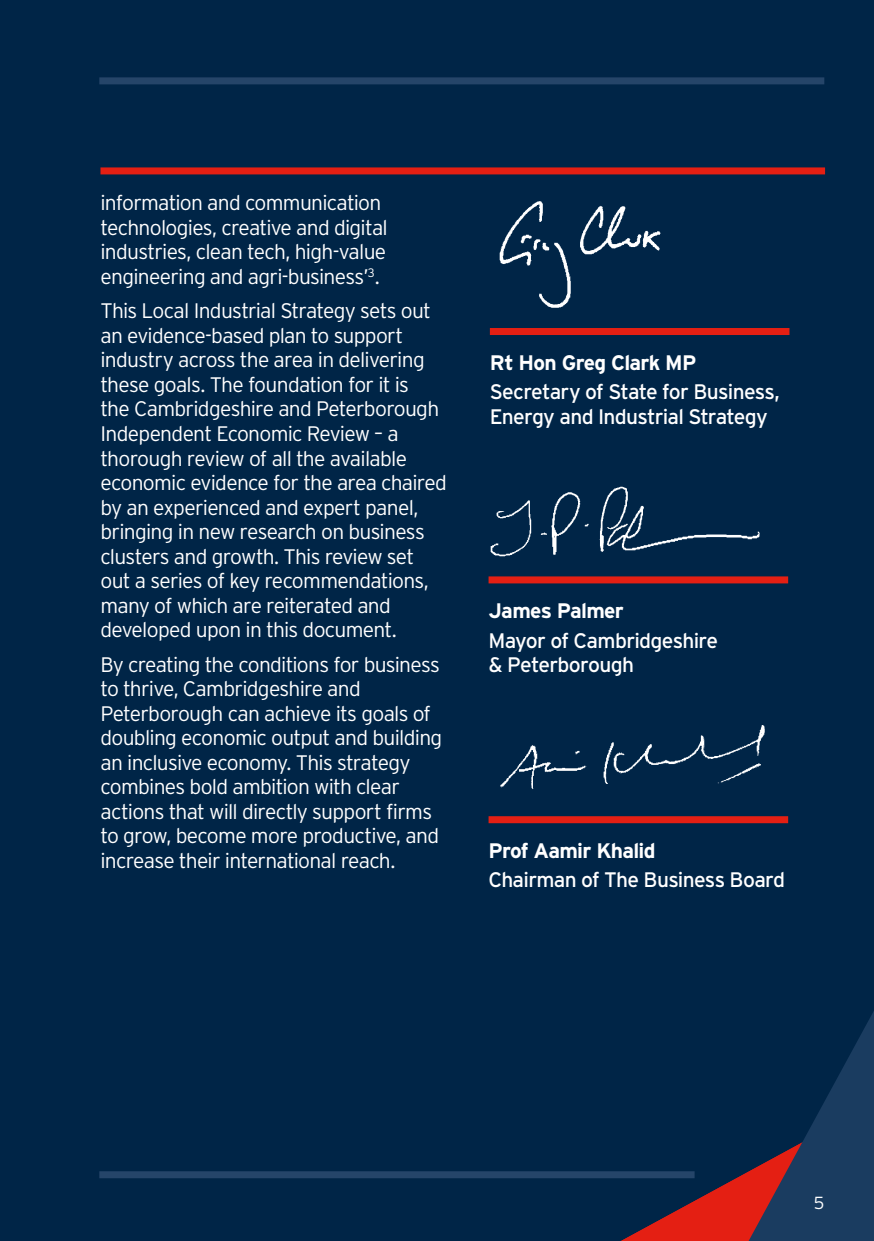
<style>
.page{position:relative;width:874px;height:1241px;background:#fff}
.page>*{position:absolute;margin:0;border:0;box-sizing:border-box;transform-origin:0 0}
.t1{font:300 21px/24.5px "Interstate";letter-spacing:-.035em;color:#fff}
.t2{font:21px/24.5px "Interstate";letter-spacing:-.035em;color:#fff}
.t3{font:700 21px "Interstate";letter-spacing:-.035em;color:#fff}
.t4{font:300 17.5px "Interstate";color:#fff}
</style>
<div class="page">
<div style="left:0;top:0;width:873px;height:1240px;background:#002547"></div>
<div style="left:489px;top:328px;width:300px;height:7px;background:#e41f13"></div>
<div style="left:488px;top:576px;width:299px;height:7px;background:#e41f13"></div>
<div style="left:488px;top:816px;width:299px;height:7px;background:#e41f13"></div>
<div style="left:100px;top:167px;width:724px;height:7px;background:#e41f13"></div>
<svg style="left:620px;top:1013px;width:253px;height:227px"></svg>
<div style="left:99px;top:77px;width:724px;height:7px;background:#254569"></div>
<div style="left:99px;top:1170px;width:595px;height:7px;background:#254569"></div>
<img style="left:500px;top:725px;width:265px;height:64px">
<img style="left:490px;top:486px;width:270px;height:71px">
<img style="left:499px;top:201px;width:162px;height:107px">
<p class="t1" style="left:100px;top:190px;width:289px">information and communication technologies, creative and digital industries, clean tech, high-value engineering and agri-business’<sup>3</sup>.</p>
<p class="t1" style="left:100px;top:298px;width:348px">This Local Industrial Strategy sets out an evidence-based plan to support industry across the area in delivering these goals. The foundation for it is<br>the Cambridgeshire and Peterborough Independent Economic Review – a thorough review of all the available economic evidence for the area chaired by an experienced and expert panel, bringing in new research on business clusters and growth. This review set out a series of key recommendations, many of which are reiterated and developed upon in this document.</p>
<p class="t1" style="left:100px;top:651px;width:343px">By creating the conditions for business to thrive, Cambridgeshire and Peterborough can achieve its goals of doubling economic output and building an inclusive economy. This strategy combines bold ambition with clear actions that will directly support firms to grow, become more productive, and increase their international reach.</p>
<p class="t3" style="left:489px;top:350px;width:208px">Rt Hon Greg Clark MP</p>
<p class="t2" style="left:489px;top:379px;width:291px">Secretary of State for Business,<br>Energy and Industrial Strategy</p>
<p class="t3" style="left:488px;top:599px;width:137px">James Palmer</p>
<p class="t2" style="left:488px;top:627px;width:231px">Mayor of Cambridgeshire &amp; Peterborough</p>
<p class="t3" style="left:488px;top:838px;width:168px">Prof Aamir Khalid</p>
<p class="t2" style="left:488px;top:867px;width:298px">Chairman of The Business Board</p>
<p class="t4" style="left:813px;top:1192px;width:12px">5</p>
</div>
